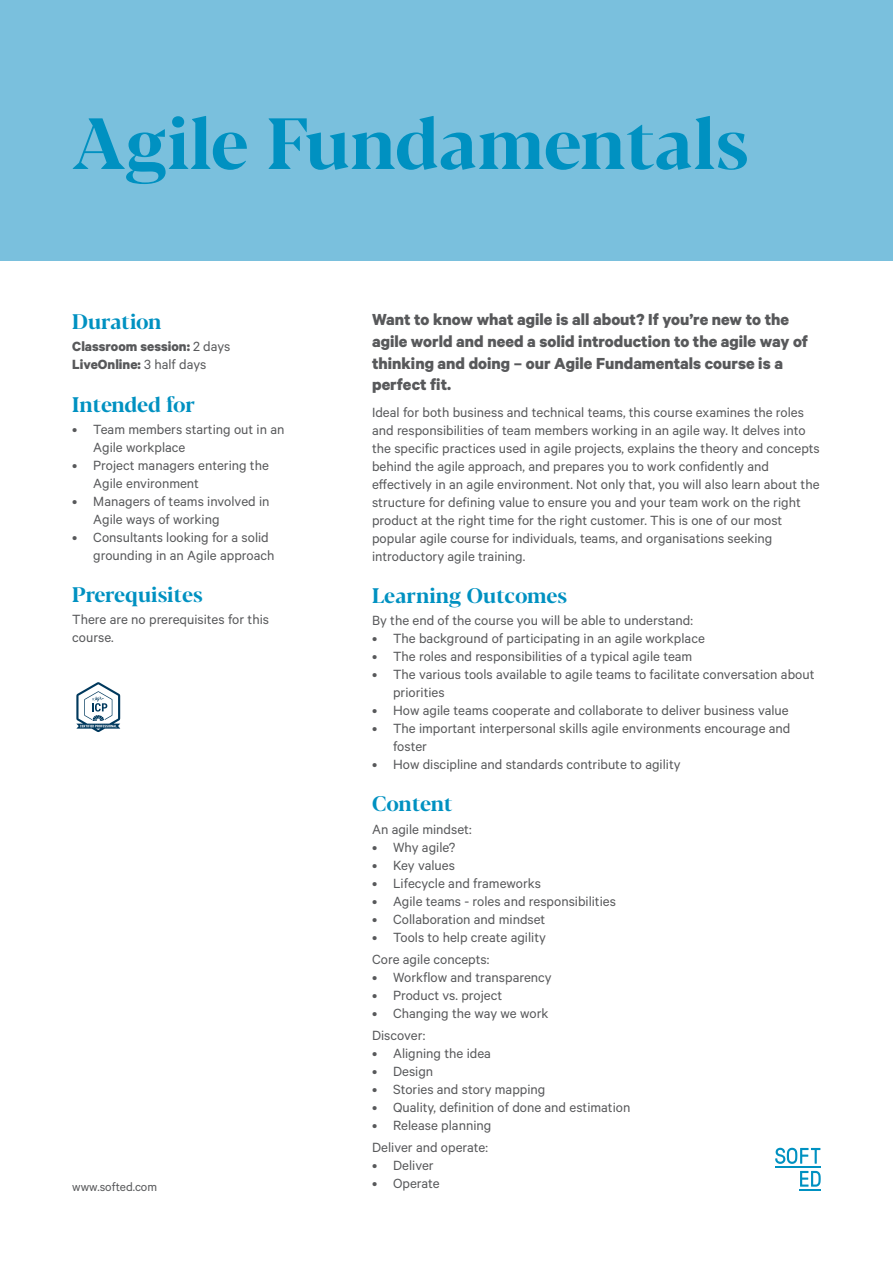
<style>
.page{position:relative;width:893px;height:1263px;background:#fff}
.page>*{position:absolute;margin:0;border:0;box-sizing:border-box;transform-origin:0 0}
.t1{font:700 72px "Blacker Display";color:#0091c1}
.t2{font:700 21px "Blacker Display";color:#0091c1}
.t3{font:700 18px/21.6px "Calibre";color:#58595b}
.t4{font:15px/18px "Calibre";color:#58595b}
.t5{font:700 15px/18px "Calibre";color:#58595b}
.t6{font:13.5px "Calibre";color:#58595b}
.s1{font-weight:400}
</style>
<div class="page">
<div style="left:0;top:0;width:893px;height:260px;background:#7ac0dd"></div>
<hr style="left:775px;top:1166px;width:46px;height:2px;background:#0091c1">
<hr style="left:799px;top:1189px;width:22px;height:2px;background:#0091c1">
<svg style="left:775px;top:1148px;width:45px;height:16px"></svg>
<svg style="left:800px;top:1171px;width:21px;height:16px"></svg>
<svg style="left:76px;top:682px;width:44px;height:50px"></svg>
<h1 class="t1" style="left:72px;top:100px;width:678px">Agile Fundamentals</h1>
<h2 class="t2" style="left:72px;top:309px;width:91px">Duration</h2>
<p class="t5" style="left:72px;top:337px;width:160px">Classroom session: <span class="s1">2 days<br></span>LiveOnline: <span class="s1">3 half days</span></p>
<h2 class="t2" style="left:72px;top:391px;width:124px">Intended for</h2>
<p class="t4" style="left:93px;top:420px;width:193px;text-indent:-21px">• Team members starting out in an<br>Agile workplace</p>
<p class="t4" style="left:93px;top:456px;width:177px;text-indent:-21px">• Project managers entering the<br>Agile environment</p>
<p class="t4" style="left:93px;top:492px;width:178px;text-indent:-21px">• Managers of teams involved in<br>Agile ways of working</p>
<p class="t4" style="left:93px;top:528px;width:183px;text-indent:-21px">• Consultants looking for a solid grounding in an Agile approach</p>
<h2 class="t2" style="left:72px;top:582px;width:132px">Prerequisites</h2>
<p class="t4" style="left:72px;top:610px;width:198px">There are no prerequisites for this course.</p>
<p class="t6" style="left:72px;top:1178px;width:86px">www.softed.com</p>
<p class="t3" style="left:372px;top:308px;width:437px">Want to know what agile is all about? If you’re new to the agile world and need a solid introduction to the agile way of thinking and doing – our Agile Fundamentals course is a perfect fit.</p>
<p class="t4" style="left:372px;top:402px;width:449px">Ideal for both business and technical teams, this course examines the roles and responsibilities of team members working in an agile way. It delves into the specific practices used in agile projects, explains the theory and concepts behind the agile approach, and prepares you to work confidently and effectively in an agile environment. Not only that, you will also learn about the structure for defining value to ensure you and your team work on the right product at the right time for the right customer. This is one of our most popular agile course for individuals, teams, and organisations seeking introductory agile training.</p>
<h2 class="t2" style="left:372px;top:583px;width:197px">Learning Outcomes</h2>
<p class="t4" style="left:372px;top:611px;width:322px">By the end of the course you will be able to understand:</p>
<p class="t4" style="left:372px;top:629px;width:334px">• The background of participating in an agile workplace</p>
<p class="t4" style="left:372px;top:647px;width:322px">• The roles and responsibilities of a typical agile team</p>
<p class="t4" style="left:393px;top:665px;width:423px;text-indent:-21px">• The various tools available to agile teams to facilitate conversation about priorities</p>
<p class="t4" style="left:372px;top:701px;width:418px">• How agile teams cooperate and collaborate to deliver business value</p>
<p class="t4" style="left:393px;top:719px;width:399px;text-indent:-21px">• The important interpersonal skills agile environments encourage and foster</p>
<p class="t4" style="left:372px;top:755px;width:310px">• How discipline and standards contribute to agility</p>
<h2 class="t2" style="left:372px;top:791px;width:82px">Content</h2>
<p class="t4" style="left:372px;top:819px;width:101px">An agile mindset:</p>
<p class="t4" style="left:372px;top:837px;width:85px">• Why agile?</p>
<p class="t4" style="left:372px;top:855px;width:84px">• Key values</p>
<p class="t4" style="left:372px;top:873px;width:170px">• Lifecycle and frameworks</p>
<p class="t4" style="left:372px;top:891px;width:245px">• Agile teams - roles and responsibilities</p>
<p class="t4" style="left:372px;top:909px;width:175px">• Collaboration and mindset</p>
<p class="t4" style="left:372px;top:925px;width:175px;line-height:22.2px">• Tools to help create agility<br>Core agile concepts:</p>
<p class="t4" style="left:372px;top:968px;width:181px">• Workflow and transparency</p>
<p class="t4" style="left:372px;top:986px;width:132px">• Product vs. project</p>
<p class="t4" style="left:372px;top:1001px;width:178px;line-height:22.2px">• Changing the way we work<br>Discover:</p>
<p class="t4" style="left:372px;top:1044px;width:120px">• Aligning the idea</p>
<p class="t4" style="left:372px;top:1062px;width:63px">• Design</p>
<p class="t4" style="left:372px;top:1080px;width:175px">• Stories and story mapping</p>
<p class="t4" style="left:372px;top:1098px;width:260px">• Quality, definition of done and estimation</p>
<p class="t4" style="left:372px;top:1114px;width:121px;line-height:22.2px">• Release planning<br>Deliver and operate:</p>
<p class="t4" style="left:372px;top:1156px;width:63px">• Deliver</p>
<p class="t4" style="left:372px;top:1174px;width:69px">• Operate</p>
</div>
